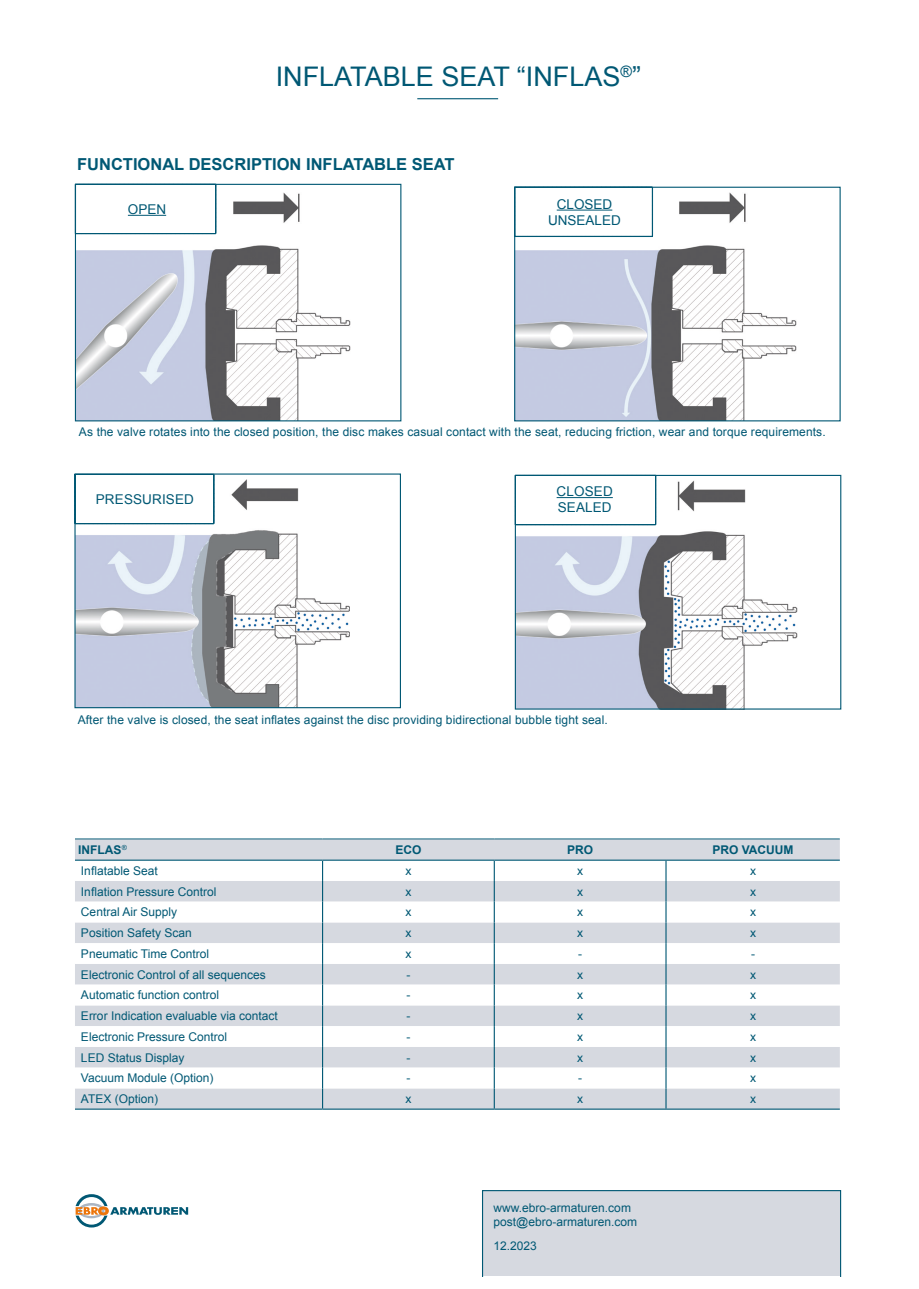
<style>
.page{position:relative;width:919px;height:1289px;background:#fff}
.page>*{position:absolute;margin:0;border:0;box-sizing:border-box;transform-origin:0 0}
.t1{font:27px "Arial";color:#005874}
.t2{font:700 16.5px "Arial";color:#005874}
.t3{font:13.5px/16.2px "Arial";letter-spacing:.01em;color:#005874;text-align:center}
.t4{font:12px/14.1px "Arial";color:#005874}
.t5{font:700 12px "Arial";color:#005874}
</style>
<div class="page">
<div style="left:482px;top:1190px;width:359px;height:86px;background:#d6d9e0"></div>
<svg style="left:76px;top:1194px;width:112px;height:33px"></svg>
<hr style="left:417px;top:98px;width:81px;height:1px;background:#005874">
<img style="left:76px;top:479px;width:274px;height:227px">
<div style="left:74px;top:473px;width:327px;height:235px;border:1px solid #005874"></div>
<img style="left:77px;top:192px;width:273px;height:227px">
<div style="left:75px;top:184px;width:326px;height:237px;border:1px solid #005874"></div>
<img style="left:516px;top:192px;width:280px;height:227px">
<div style="left:514px;top:187px;width:326px;height:234px;border:1px solid #005874"></div>
<img style="left:516px;top:481px;width:281px;height:226px">
<div style="left:514px;top:475px;width:327px;height:234px;border:1px solid #005874"></div>
<svg style="left:75px;top:183px;width:141px;height:51px"></svg>
<svg style="left:514px;top:186px;width:139px;height:51px"></svg>
<svg style="left:74px;top:473px;width:140px;height:51px"></svg>
<svg style="left:514px;top:474px;width:142px;height:51px"></svg>
<div style="left:76px;top:839px;width:762px;height:269px;background:#d6d9e0"></div>
<svg style="left:76px;top:860px;width:246px;height:228px"></svg>
<svg style="left:323px;top:860px;width:515px;height:228px"></svg>
<hr style="left:75px;top:859px;width:247px;height:1px;background:#005874">
<hr style="left:322px;top:859px;width:172px;height:1px;background:#005874">
<hr style="left:494px;top:859px;width:172px;height:1px;background:#005874">
<hr style="left:493px;top:860px;width:2px;height:20px;background:#005874">
<hr style="left:666px;top:859px;width:174px;height:1px;background:#005874">
<hr style="left:493px;top:880px;width:2px;height:21px;background:#005874">
<hr style="left:493px;top:901px;width:2px;height:21px;background:#005874">
<hr style="left:493px;top:922px;width:2px;height:21px;background:#005874">
<hr style="left:493px;top:943px;width:2px;height:20px;background:#005874">
<hr style="left:493px;top:963px;width:2px;height:21px;background:#005874">
<hr style="left:493px;top:984px;width:2px;height:21px;background:#005874">
<hr style="left:493px;top:1005px;width:2px;height:21px;background:#005874">
<hr style="left:493px;top:1026px;width:2px;height:20px;background:#005874">
<hr style="left:493px;top:1046px;width:2px;height:21px;background:#005874">
<hr style="left:493px;top:1067px;width:2px;height:21px;background:#005874">
<svg style="left:322px;top:860px;width:1px;height:248px"></svg>
<hr style="left:493px;top:1088px;width:2px;height:20px;background:#005874">
<svg style="left:494px;top:860px;width:172px;height:248px"></svg>
<hr style="left:75px;top:1108px;width:247px;height:1px;background:#005874">
<hr style="left:322px;top:1108px;width:172px;height:1px;background:#005874">
<hr style="left:494px;top:1108px;width:172px;height:1px;background:#005874">
<hr style="left:666px;top:1108px;width:174px;height:1px;background:#005874">
<div style="left:73px;top:836px;width:768px;height:302px;border:2px solid #fff"></div>
<hr style="left:556px;top:209px;width:56px;height:1px;background:#005874">
<hr style="left:556px;top:497px;width:56px;height:1px;background:#005874">
<hr style="left:128px;top:215px;width:38px;height:1px;background:#005874">
<h1 class="t1" style="left:276px;top:59px;width:367px">INFLATABLE SEAT “INFLAS<sup>®</sup>”</h1>
<h2 class="t2" style="left:77px;top:154px;width:379px">FUNCTIONAL DESCRIPTION INFLATABLE SEAT</h2>
<p class="t3" style="left:128px;top:201px;width:40px">OPEN</p>
<p class="t3" style="left:548px;top:196px;width:74px">CLOSED<br>UNSEALED</p>
<p class="t4" style="left:79px;top:424px;width:748px">As the valve rotates into the closed position, the disc makes casual contact with the seat, reducing friction, wear and torque requirements.</p>
<p class="t3" style="left:96px;top:491px;width:100px">PRESSURISED</p>
<p class="t3" style="left:556px;top:483px;width:58px;text-align:left">CLOSED<br>SEALED</p>
<p class="t4" style="left:78px;top:713px;width:531px">After the valve is closed, the seat inflates against the disc providing bidirectional bubble tight seal.</p>
<p class="t5" style="left:78px;top:841px;width:50px">INFLAS<sup>®</sup></p>
<p class="t5" style="left:395px;top:841px;width:28px">ECO</p>
<p class="t5" style="left:567px;top:841px;width:28px">PRO</p>
<p class="t5" style="left:712px;top:841px;width:83px">PRO VACUUM</p>
<p class="t4" style="left:81px;top:863px;width:78px">Inflatable Seat</p>
<p class="t4" style="left:405px;top:863px;width:7px">x</p>
<p class="t4" style="left:577px;top:863px;width:7px">x</p>
<p class="t4" style="left:750px;top:863px;width:7px">x</p>
<p class="t4" style="left:81px;top:884px;width:137px">Inflation Pressure Control</p>
<p class="t4" style="left:405px;top:884px;width:7px">x</p>
<p class="t4" style="left:577px;top:884px;width:7px">x</p>
<p class="t4" style="left:750px;top:884px;width:7px">x</p>
<p class="t4" style="left:81px;top:905px;width:98px">Central Air Supply</p>
<p class="t4" style="left:405px;top:905px;width:7px">x</p>
<p class="t4" style="left:577px;top:905px;width:7px">x</p>
<p class="t4" style="left:750px;top:905px;width:7px">x</p>
<p class="t4" style="left:81px;top:926px;width:112px">Position Safety Scan</p>
<p class="t4" style="left:405px;top:926px;width:7px">x</p>
<p class="t4" style="left:577px;top:926px;width:7px">x</p>
<p class="t4" style="left:750px;top:926px;width:7px">x</p>
<p class="t4" style="left:81px;top:946px;width:130px">Pneumatic Time Control</p>
<p class="t4" style="left:405px;top:946px;width:7px">x</p>
<p class="t4" style="left:578px;top:946px;width:5px">-</p>
<p class="t4" style="left:751px;top:946px;width:5px">-</p>
<p class="t4" style="left:81px;top:967px;width:186px">Electronic Control of all sequences</p>
<p class="t4" style="left:406px;top:967px;width:5px">-</p>
<p class="t4" style="left:577px;top:967px;width:7px">x</p>
<p class="t4" style="left:750px;top:967px;width:7px">x</p>
<p class="t4" style="left:81px;top:988px;width:140px">Automatic function control</p>
<p class="t4" style="left:406px;top:988px;width:5px">-</p>
<p class="t4" style="left:577px;top:988px;width:7px">x</p>
<p class="t4" style="left:750px;top:988px;width:7px">x</p>
<p class="t4" style="left:81px;top:1008px;width:198px">Error Indication evaluable via contact</p>
<p class="t4" style="left:406px;top:1008px;width:5px">-</p>
<p class="t4" style="left:577px;top:1008px;width:7px">x</p>
<p class="t4" style="left:750px;top:1008px;width:7px">x</p>
<p class="t4" style="left:81px;top:1029px;width:148px">Electronic Pressure Control</p>
<p class="t4" style="left:406px;top:1029px;width:5px">-</p>
<p class="t4" style="left:577px;top:1029px;width:7px">x</p>
<p class="t4" style="left:750px;top:1029px;width:7px">x</p>
<p class="t4" style="left:81px;top:1050px;width:105px">LED Status Display</p>
<p class="t4" style="left:406px;top:1050px;width:5px">-</p>
<p class="t4" style="left:577px;top:1050px;width:7px">x</p>
<p class="t4" style="left:750px;top:1050px;width:7px">x</p>
<p class="t4" style="left:81px;top:1071px;width:134px">Vacuum Module (Option)</p>
<p class="t4" style="left:406px;top:1071px;width:5px">-</p>
<p class="t4" style="left:578px;top:1071px;width:5px">-</p>
<p class="t4" style="left:750px;top:1071px;width:7px">x</p>
<p class="t4" style="left:81px;top:1091px;width:79px">ATEX (Option)</p>
<p class="t4" style="left:405px;top:1091px;width:7px">x</p>
<p class="t4" style="left:577px;top:1091px;width:7px">x</p>
<p class="t4" style="left:750px;top:1091px;width:7px">x</p>
<p class="t4" style="left:493px;top:1200px;width:145px">www.ebro-armaturen.com post@ebro-armaturen.com</p>
<p class="t4" style="left:493px;top:1238px;width:45px">12.2023</p>
</div>
